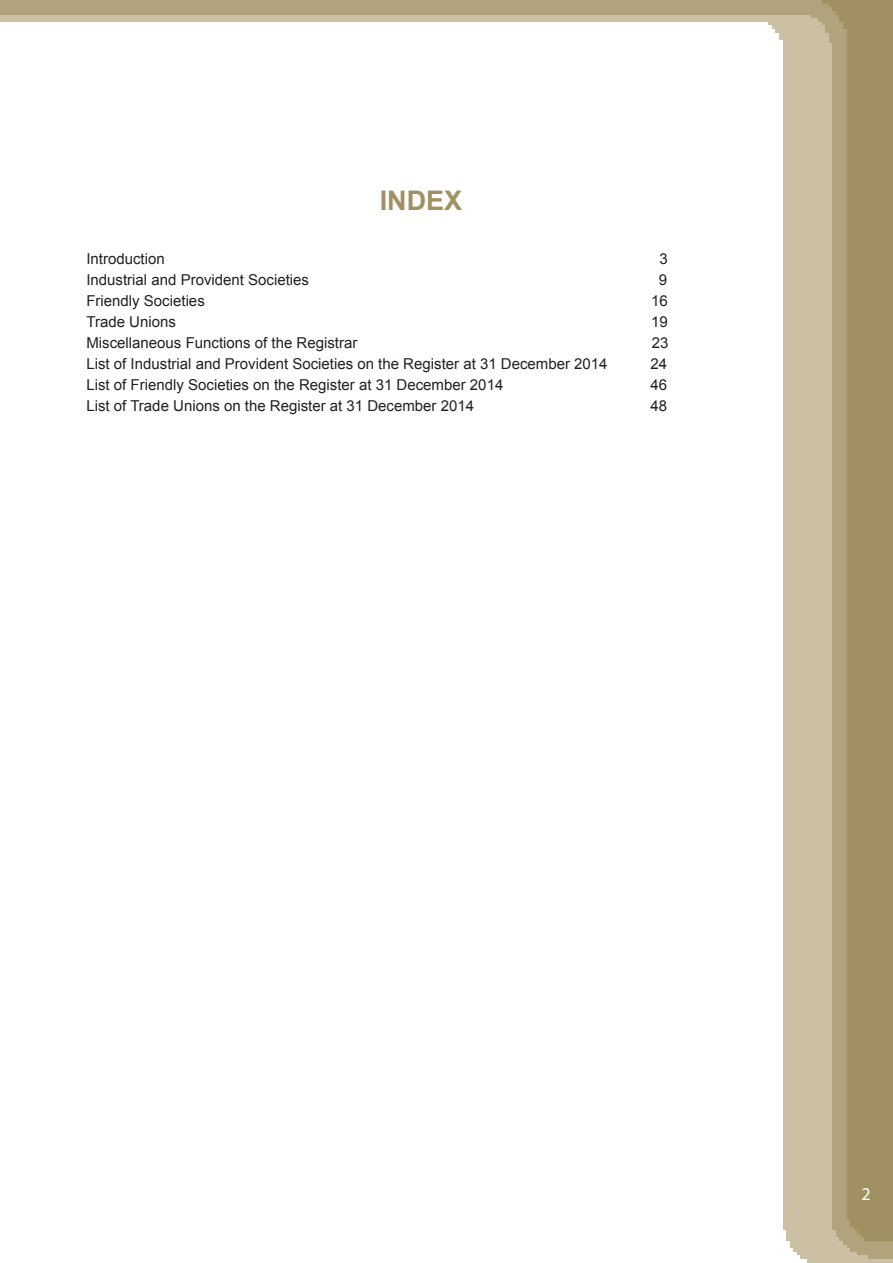
<style>
.page{position:relative;width:893px;height:1263px;background:#fff}
.page>*{position:absolute;margin:0;border:0;box-sizing:border-box;transform-origin:0 0}
.t1{font:700 27px "Arial";color:#a19162}
.t2{font:18px "Myriad Pro";color:#fff}
.t3{font:15px "Arial";color:#231f20}
</style>
<div class="page">
<img style="left:0;top:0;width:893px;height:1263px">
<h1 class="t1" style="left:380px;top:182px;width:84px">INDEX</h1>
<p class="t3" style="left:86px;top:249px;width:80px">Introduction</p>
<p class="t3" style="left:659px;top:249px;width:10px">3</p>
<p class="t3" style="left:86px;top:270px;width:224px">Industrial and Provident Societies</p>
<p class="t3" style="left:659px;top:270px;width:10px">9</p>
<p class="t3" style="left:86px;top:291px;width:120px">Friendly Societies</p>
<p class="t3" style="left:651px;top:291px;width:18px">16</p>
<p class="t3" style="left:86px;top:312px;width:91px">Trade Unions</p>
<p class="t3" style="left:651px;top:312px;width:18px">19</p>
<p class="t3" style="left:86px;top:333px;width:272px">Miscellaneous Functions of the Registrar</p>
<p class="t3" style="left:652px;top:333px;width:18px">23</p>
<p class="t3" style="left:86px;top:354px;width:523px">List of Industrial and Provident Societies on the Register at 31 December 2014</p>
<p class="t3" style="left:651px;top:354px;width:18px">24</p>
<p class="t3" style="left:86px;top:375px;width:418px">List of Friendly Societies on the Register at 31 December 2014</p>
<p class="t3" style="left:650px;top:375px;width:18px">46</p>
<p class="t3" style="left:86px;top:396px;width:389px">List of Trade Unions on the Register at 31 December 2014</p>
<p class="t3" style="left:650px;top:396px;width:18px">48</p>
<p class="t2" style="left:862px;top:1183px;width:11px">2</p>
</div>
